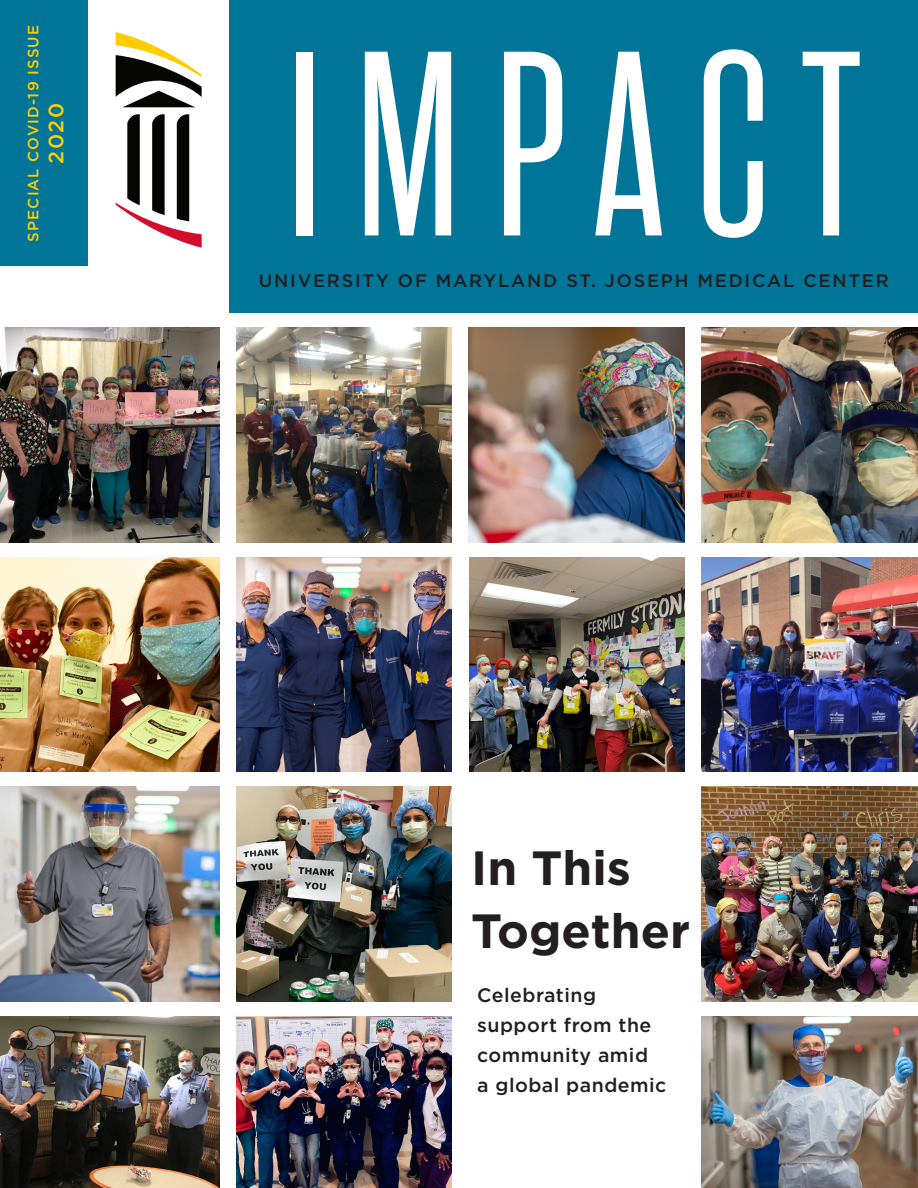
<style>
.page{position:relative;width:918px;height:1188px;background:#fff}
.page>*{position:absolute;margin:0;border:0;box-sizing:border-box;transform-origin:0 0}
.t1{font:262.5px "Rama Gothic M";letter-spacing:.125em;color:#fff}
.t2{font:700 48px "Gotham";color:#231f20}
.t3{font:500 21px "Gotham";color:#fc0}
.t4{font:500 19.5px/30px "Gotham";letter-spacing:.025em;color:#231f20}
.t5{font:500 18px "Gotham";letter-spacing:.1em;color:#231f20}
.t6{font:500 15px "Gotham";letter-spacing:.075em;color:#fc0}
</style>
<div class="page">
<img style="left:702px;top:1017px;width:216px;height:171px">
<img style="left:702px;top:787px;width:216px;height:214px">
<img style="left:0;top:1017px;width:220px;height:171px">
<img style="left:470px;top:557px;width:214px;height:215px">
<img style="left:468px;top:328px;width:216px;height:214px">
<img style="left:702px;top:328px;width:216px;height:214px">
<img style="left:0;top:328px;width:220px;height:214px">
<img style="left:237px;top:328px;width:214px;height:214px">
<img style="left:237px;top:557px;width:214px;height:215px">
<img style="left:237px;top:1017px;width:214px;height:171px">
<img style="left:0;top:557px;width:220px;height:215px">
<img style="left:237px;top:787px;width:214px;height:214px">
<img style="left:0;top:787px;width:220px;height:214px">
<img style="left:702px;top:557px;width:216px;height:215px">
<div style="left:230px;top:0;width:688px;height:313px;background:#007598"></div>
<div style="left:0;top:0;width:88px;height:266px;background:#007598"></div>
<svg style="left:116px;top:32px;width:86px;height:75px"></svg>
<svg style="left:116px;top:114px;width:86px;height:134px"></svg>
<p class="t6" style="left:23px;top:242px;width:218px;rotate:-90deg">SPECIAL COVID-19 ISSUE</p>
<p class="t3" style="left:42px;top:164px;width:62px;rotate:-90deg">2020</p>
<p class="t1" style="left:287px;top:16px;width:575px">IMPACT</p>
<p class="t5" style="left:259px;top:269px;width:631px">UNIVERSITY OF MARYLAND ST. JOSEPH MEDICAL CENTER</p>
<p class="t2" style="left:471px;top:836px;width:161px">In This</p>
<p class="t2" style="left:471px;top:899px;width:221px">Together</p>
<p class="t4" style="left:477px;top:980px;width:191px">Celebrating support from the community amid<br>a global pandemic</p>
</div>
